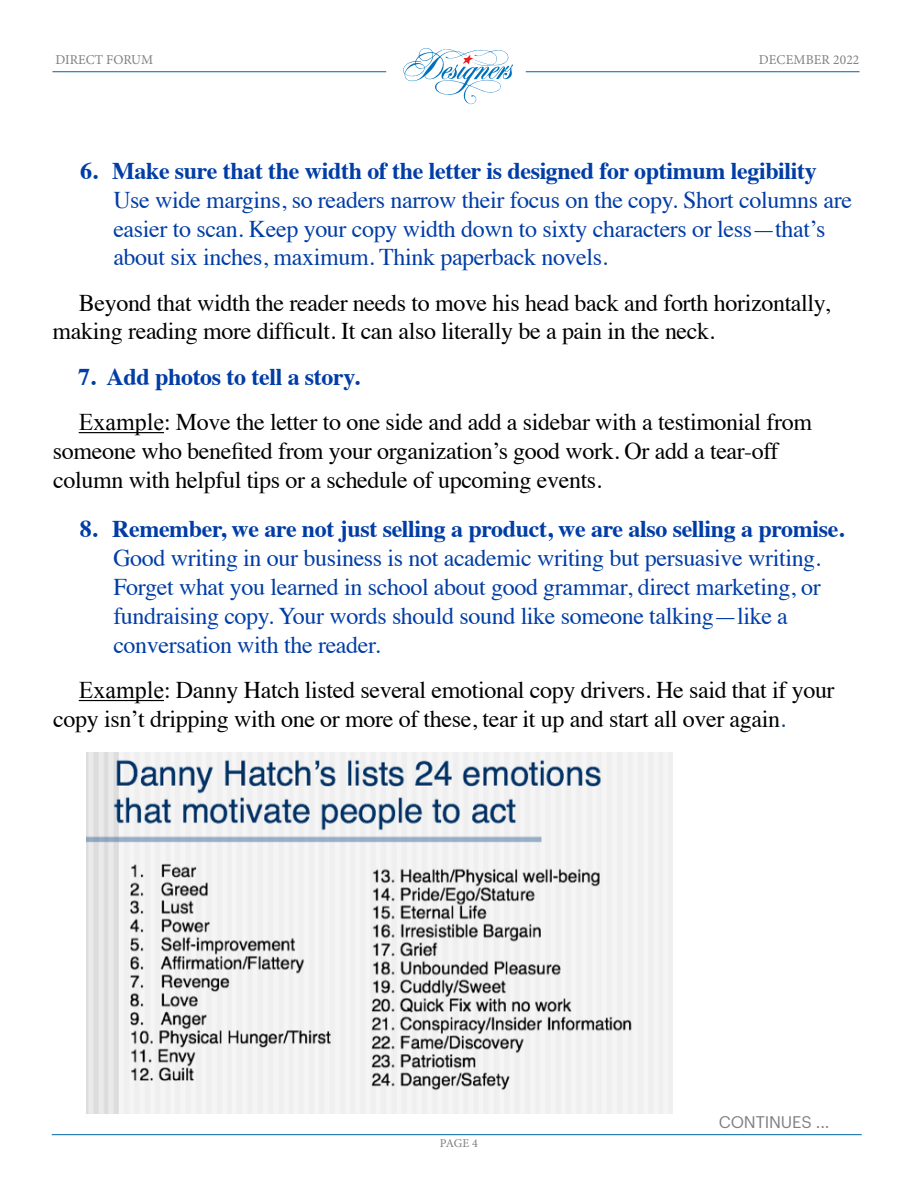
<style>
.page{position:relative;width:918px;height:1188px;background:#fff}
.page>*{position:absolute;margin:0;border:0;box-sizing:border-box;transform-origin:0 0}
.t1{font:24px/28.8px "Times";letter-spacing:-.015em;color:#000}
.t2{font:24px/28.8px "Times";letter-spacing:-.015em;color:#003da6}
.t3{font:700 24px "Times";letter-spacing:-.015em;color:#003da6}
.t4{font:16.5px "Graphik";letter-spacing:-.01em;color:#807f83}
.t5{font:13.5px "Minion Pro";color:#807f83}
.t6{font:12px "Minion Pro";color:#807f83}
.s1{font-weight:700;color:#003da6}
.s2{font-family:"Times New Roman"}
.s3{color:#003da6}
</style>
<div class="page">
<hr style="left:52px;top:71px;width:334px;height:1px;background:#0065a4">
<hr style="left:526px;top:71px;width:333px;height:1px;background:#0065a4">
<hr style="left:52px;top:1134px;width:810px;height:1px;background:#0065a4">
<svg style="left:403px;top:48px;width:110px;height:56px"></svg>
<hr style="left:79px;top:432px;width:85px;height:1px;background:#000">
<hr style="left:79px;top:700px;width:85px;height:1px;background:#000">
<img style="left:86px;top:753px;width:587px;height:361px">
<p class="t5" style="left:56px;top:50px;width:99px">DIRECT FORUM</p>
<p class="t5" style="left:759px;top:50px;width:102px">DECEMBER 2022</p>
<p class="t3" style="left:80px;top:148px;width:738px">6. Make sure that the width of the letter is designed for optimum legibility</p>
<p class="t2" style="left:113px;top:183px;width:740px">Use wide margins, so readers narrow their focus on the copy. Short columns are easier to scan. Keep your copy width down to sixty characters or less—that’s about six inches, maximum. Think paperback novels.</p>
<p class="t1" style="left:53px;top:286px;width:779px;text-indent:26px">Beyond that width the reader needs to move his head back and forth horizontally, making reading more difficult. It can also literally be a pain in the neck.</p>
<p class="t1" style="left:78px;top:352px;width:735px;line-height:45.3px"><span class="s1">7. Add photos to tell a story.<br></span><span class="s2">Example</span>: Move the letter to one side and add a sidebar with a testimonial from</p>
<p class="t1" style="left:53px;top:434px;width:727px">someone who benefited from your organization’s good work. Or add a tear-off column with helpful tips or a schedule of upcoming events.</p>
<p class="t3" style="left:80px;top:506px;width:766px">8. Remember, we are not just selling a product, we are also selling a promise.</p>
<p class="t2" style="left:113px;top:542px;width:709px">Good writing in our business is not academic writing but persuasive writing.<br>Forget what you learned in school about good grammar, direct marketing, or fundraising copy. Your words should sound like someone talking—like a conversation with the reader.</p>
<p class="t1" style="left:53px;top:673px;width:783px;text-indent:26px"><span class="s2">Example</span>: Danny Hatch listed several emotional copy drivers. He said that if your copy isn’t dripping with one or more of these, tear it up and start all over again<span class="s3">.</span></p>
<p class="t6" style="left:440px;top:1135px;width:40px">PAGE 4</p>
<p class="t4" style="left:719px;top:1110px;width:112px">CONTINUES ...</p>
</div>
